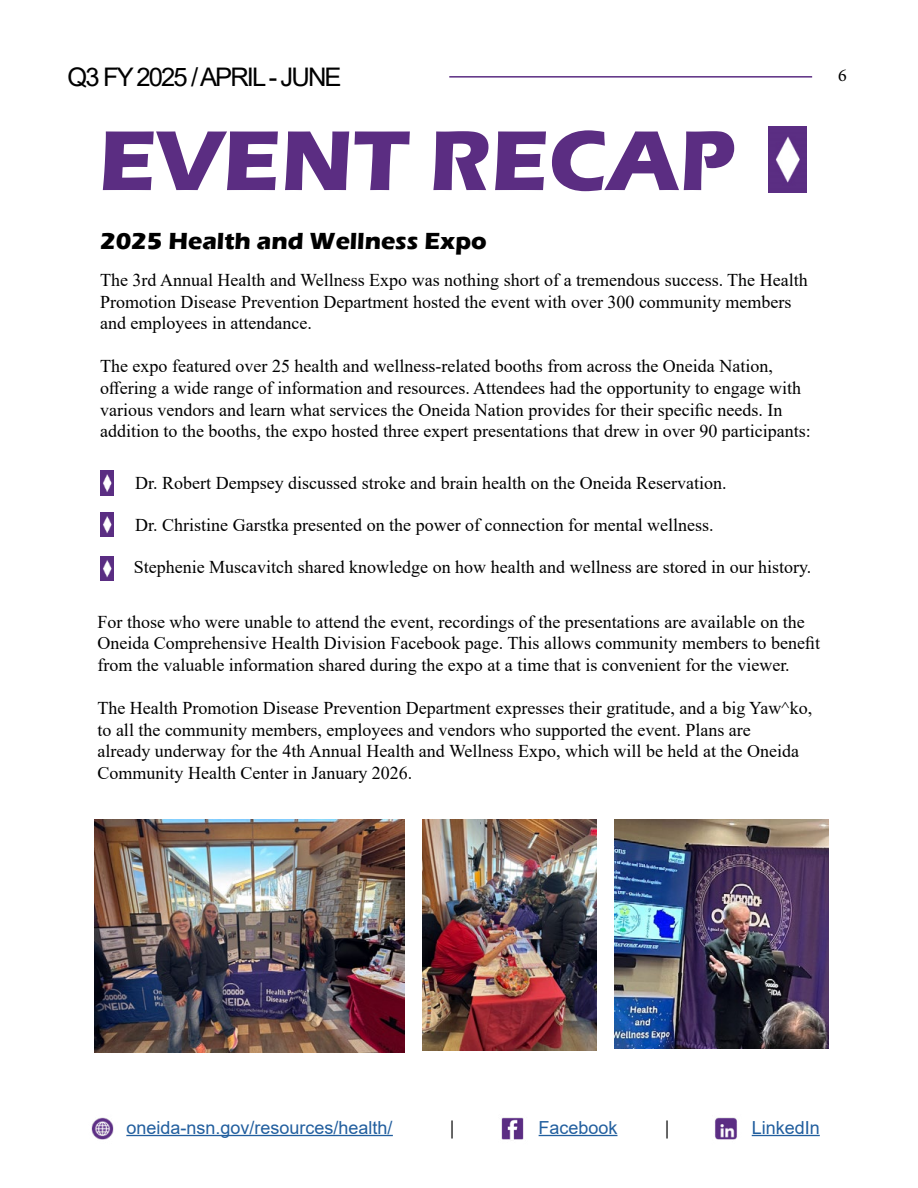
<style>
.page{position:relative;width:918px;height:1188px;background:#fff}
.page>*{position:absolute;margin:0;border:0;box-sizing:border-box;transform-origin:0 0}
.t1{font:700 87.9px "Eras ITC";color:#5b2d82}
.t2{font:25.65px "Arial";letter-spacing:-.075em;color:#000}
.t3{font:700 24px "Eras ITC";color:#000}
.t4{font:18px/21.6px "Times New Roman";color:#000}
.t5{font:18px "Arial";color:#215e9e}
.t6{font:18px "Minion Pro";color:#000}
</style>
<div class="page">
<hr style="left:449px;top:76px;width:363px;height:2px;background:#5b2d82">
<hr style="left:126px;top:1135px;width:267px;height:1px;background:#215e9e">
<hr style="left:539px;top:1135px;width:78px;height:1px;background:#215e9e">
<hr style="left:752px;top:1135px;width:68px;height:1px;background:#215e9e">
<img style="left:501px;top:1117px;width:38px;height:23px">
<img style="left:715px;top:1117px;width:37px;height:23px">
<img style="left:91px;top:1117px;width:38px;height:23px">
<img style="left:769px;top:127px;width:37px;height:65px">
<img style="left:100px;top:471px;width:14px;height:24px">
<img style="left:100px;top:512px;width:14px;height:25px">
<img style="left:100px;top:556px;width:14px;height:24px">
<img style="left:94px;top:820px;width:311px;height:232px">
<img style="left:423px;top:819px;width:173px;height:231px">
<img style="left:615px;top:819px;width:213px;height:229px">
<h2 class="t2" style="left:68px;top:59px;width:276px">Q3 FY 2025 / APRIL - JUNE</h2>
<h1 class="t1" style="left:99px;top:110px;width:638px">EVENT RECAP</h1>
<h3 class="t3" style="left:100px;top:227px;width:388px">2025 Health and Wellness Expo</h3>
<p class="t4" style="left:100px;top:269px;width:709px">The 3rd Annual Health and Wellness Expo was nothing short of a tremendous success. The Health<br>Promotion Disease Prevention Department hosted the event with over 300 community members and employees in attendance.</p>
<p class="t4" style="left:100px;top:355px;width:712px">The expo featured over 25 health and wellness-related booths from across the Oneida Nation, offering a wide range of information and resources. Attendees had the opportunity to engage with various vendors and learn what services the Oneida Nation provides for their specific needs. In addition to the booths, the expo hosted three expert presentations that drew in over 90 participants:</p>
<p class="t4" style="left:135px;top:471px;width:593px">Dr. Robert Dempsey discussed stroke and brain health on the Oneida Reservation.</p>
<p class="t4" style="left:135px;top:514px;width:580px">Dr. Christine Garstka presented on the power of connection for mental wellness.</p>
<p class="t4" style="left:134px;top:556px;width:679px">Stephenie Muscavitch shared knowledge on how health and wellness are stored in our history.</p>
<p class="t4" style="left:98px;top:610px;width:724px">For those who were unable to attend the event, recordings of the presentations are available on the<br>Oneida Comprehensive Health Division Facebook page. This allows community members to benefit from the valuable information shared during the expo at a time that is convenient for the viewer.</p>
<p class="t4" style="left:98px;top:697px;width:716px">The Health Promotion Disease Prevention Department expresses their gratitude, and a big Yaw^ko, to all the community members, employees and vendors who supported the event. Plans are<br>already underway for the 4th Annual Health and Wellness Expo, which will be held at the Oneida Community Health Center in January 2026.</p>
<p class="t6" style="left:838px;top:63px;width:10px">6</p>
<p class="t5" style="left:126px;top:1115px;width:268px">oneida-nsn.gov/resources/health/</p>
<p class="t6" style="left:450px;top:1116px;width:6px">|</p>
<p class="t5" style="left:539px;top:1115px;width:80px">Facebook</p>
<p class="t6" style="left:665px;top:1116px;width:6px">|</p>
<p class="t5" style="left:752px;top:1115px;width:70px">LinkedIn</p>
</div>
